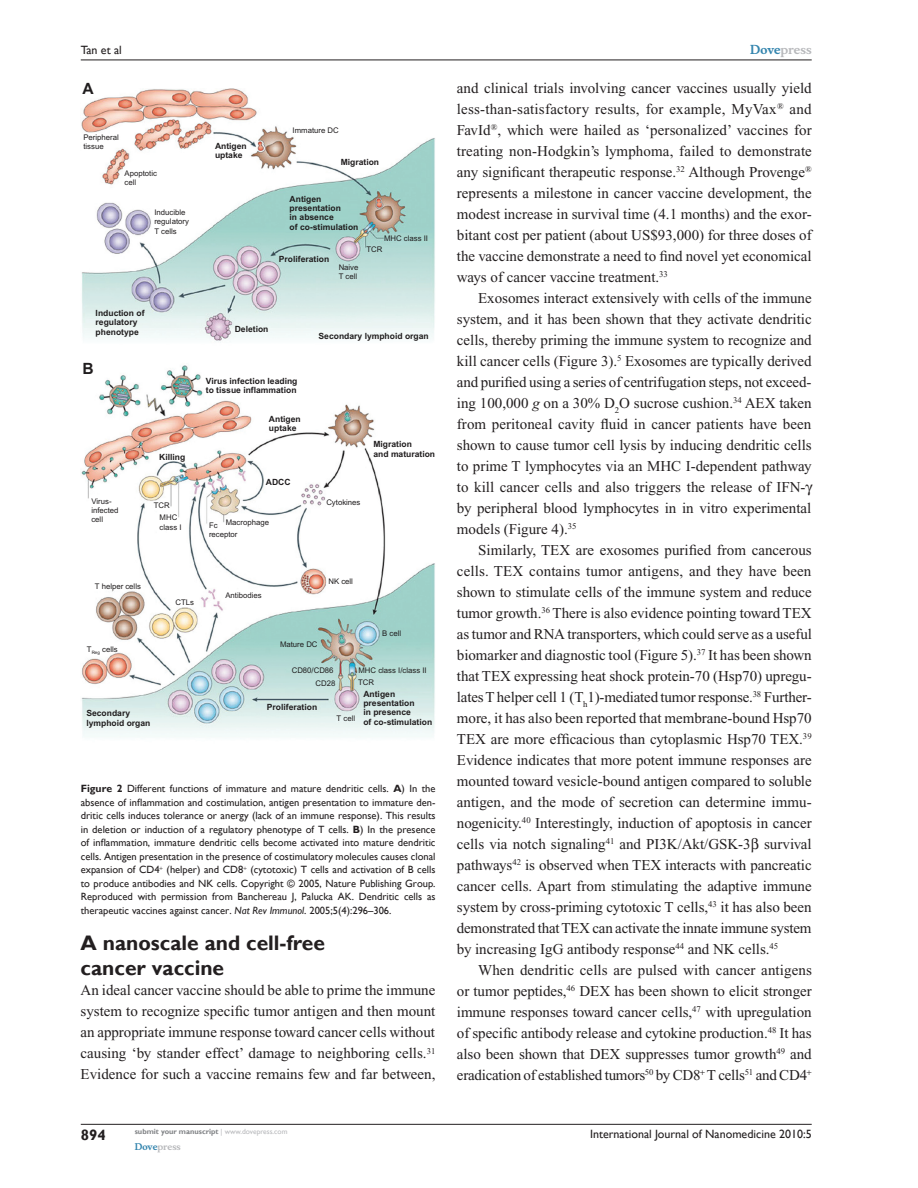
<style>
.page{position:relative;width:918px;height:1188px;background:#fff}
.page>*{position:absolute;margin:0;border:0;box-sizing:border-box;transform-origin:0 0}
.t1{font:700 21px/24px "Gill Sans";color:#231f20}
.t2{font:700 15.6px "Arial";color:#201d1e}
.t3{font:15px/21px "Times New Roman";color:#231f20;text-align:justify}
.t4{font:700 15px "Gill Sans";color:#231f20}
.t5{font:12px "Gill Sans";color:#231f20}
.t6{font:700 12px "Musee";color:#b8b9bc}
.t7{font:10.5px/13.5px "Gill Sans";color:#231f20;text-align:justify}
.t8{font:700 9px "Musee";color:#b8b9bc}
.t9{font:700 8.55px/9.3px "Arial";color:#201d1e}
.t10{font:7.8px/9.3px "Arial";color:#201d1e}
.t11{font:700 7.5px "Gill Sans";color:#808285}
.s1{font-weight:700}
.s2{font-style:italic}
.s3{font-weight:400;color:#b8b9bc}
.s4{color:#3485ae}
</style>
<div class="page">
<hr style="left:81px;top:1124px;width:731px;height:1px;background:#231f20">
<hr style="left:81px;top:60px;width:731px;height:1px;background:#231f20">
<img style="left:81px;top:89px;width:354px;height:648px">
<p class="t5" style="left:81px;top:43px;width:43px">Tan et al</p>
<p class="t2" style="left:83px;top:79px;width:13px">A</p>
<p class="t10" style="left:83px;top:132px;width:37px">Peripheral tissue</p>
<p class="t10" style="left:125px;top:168px;width:34px">Apoptotic cell</p>
<p class="t10" style="left:154px;top:208px;width:36px">Inducible regulatory<br>T cells</p>
<p class="t9" style="left:96px;top:309px;width:50px">Induction of regulatory phenotype</p>
<p class="t2" style="left:83px;top:359px;width:13px">B</p>
<p class="t9" style="left:159px;top:452px;width:28px">Killing</p>
<p class="t10" style="left:91px;top:496px;width:29px">Virus&shy;infected cell</p>
<p class="t10" style="left:160px;top:499px;width:19px;line-height:12.5px;text-indent:-6px">TCR<br>MHC</p>
<p class="t10" style="left:160px;top:522px;width:24px">class I</p>
<p class="t9" style="left:215px;top:141px;width:33px">Antigen uptake</p>
<p class="t10" style="left:293px;top:126px;width:48px">Immature DC</p>
<p class="t9" style="left:341px;top:158px;width:40px">Migration</p>
<p class="t9" style="left:290px;top:194px;width:70px">Antigen presentation<br>in absence<br>of co-stimulation</p>
<p class="t9" style="left:279px;top:254px;width:52px">Proliferation</p>
<p class="t10" style="left:339px;top:263px;width:21px">Naive<br>T cell</p>
<p class="t10" style="left:384px;top:234px;width:46px">MHC class II</p>
<p class="t10" style="left:366px;top:245px;width:17px">TCR</p>
<p class="t9" style="left:235px;top:324px;width:35px">Deletion</p>
<p class="t9" style="left:319px;top:331px;width:112px">Secondary lymphoid organ</p>
<p class="t9" style="left:206px;top:376px;width:93px">Virus infection leading to tissue inflammation</p>
<p class="t9" style="left:269px;top:414px;width:33px">Antigen uptake</p>
<p class="t9" style="left:266px;top:478px;width:26px">ADCC</p>
<p class="t10" style="left:226px;top:517px;width:45px">Macrophage</p>
<p class="t10" style="left:209px;top:520px;width:30px">Fc receptor</p>
<p class="t9" style="left:373px;top:440px;width:63px">Migration<br>and maturation</p>
<p class="t10" style="left:326px;top:498px;width:36px">Cytokines</p>
<p class="t10" style="left:95px;top:582px;width:48px">T helper cells</p>
<p class="t10" style="left:175px;top:598px;width:20px">CTLs</p>
<p class="t10" style="left:225px;top:590px;width:38px">Antibodies</p>
<p class="t10" style="left:328px;top:577px;width:26px">NK cell</p>
<p class="t10" style="left:382px;top:628px;width:20px">B cell</p>
<p class="t10" style="left:87px;top:644px;width:32px">T<sub>Reg</sub> cells</p>
<p class="t10" style="left:280px;top:639px;width:39px">Mature DC</p>
<p class="t10" style="left:292px;top:663px;width:45px;line-height:13px;text-align:right">CD80/CD86<br>CD28</p>
<p class="t10" style="left:359px;top:665px;width:70px">MHC class I/class II</p>
<p class="t10" style="left:358px;top:678px;width:17px">TCR</p>
<p class="t9" style="left:86px;top:709px;width:66px">Secondary lymphoid organ</p>
<p class="t9" style="left:267px;top:702px;width:52px">Proliferation</p>
<p class="t10" style="left:337px;top:713px;width:20px">T cell</p>
<p class="t9" style="left:363px;top:689px;width:70px">Antigen presentation<br>in presence<br>of co-stimulation</p>
<p class="t7" style="left:81px;top:782px;width:356px"><span class="s1">Figure 2</span> Different functions of immature and mature dendritic cells. <span class="s1">A</span>) In the absence of inflammation and costimulation, antigen presentation to immature den&shy;dritic cells induces tolerance or anergy (lack of an immune response). This results in deletion or induction of a regulatory phenotype of T cells. <span class="s1">B</span>) In the presence of inflammation, immature dendritic cells become activated into mature dendritic cells. Antigen presentation in the presence of costimulatory molecules causes clonal expansion of CD4 (helper) and CD8 (cytotoxic) T cells and activation of B cells to produce antibodies and NK cells. Copyright © 2005, Nature Publishing Group.<br>Reproduced with permission from Banchereau J, Palucka AK. Dendritic cells as therapeutic vaccines against cancer. <span class="s2">Nat Rev Immunol</span>. 2005;5(4):296–306.</p>
<h1 class="t1" style="left:81px;top:932px;width:246px">A nanoscale and cell-free cancer vaccine</h1>
<p class="t3" style="left:81px;top:980px;width:356px">An ideal cancer vaccine should be able to prime the immune system to recognize specific tumor antigen and then mount an appropriate immune response toward cancer cells without causing ‘by stander effect’ damage to neighboring cells.<sup>31<br></sup>Evidence for such a vaccine remains few and far between,</p>
<p class="t4" style="left:81px;top:1126px;width:26px">894</p>
<p class="t11" style="left:135px;top:1127px;width:154px">submit your manuscript <span class="s3">| www.dovepress.com</span></p>
<p class="t8" style="left:135px;top:1141px;width:48px"><span class="s4">Dove</span>press</p>
<p class="t6" style="left:750px;top:43px;width:63px"><span class="s4">Dove</span>press</p>
<p class="t3" style="left:457px;top:77px;width:357px">and clinical trials involving cancer vaccines usually yield less-than-satisfactory results, for example, MyVax<sup>®</sup> and FavId<sup>®</sup>, which were hailed as ‘personalized’ vaccines for treating non-Hodgkin’s lymphoma, failed to demonstrate any significant therapeutic response.<sup>32</sup> Although Provenge<sup>® </sup>represents a milestone in cancer vaccine development, the modest increase in survival time (4.1 months) and the exor&shy;bitant cost per patient (about US$93,000) for three doses of the vaccine demonstrate a need to find novel yet economical ways of cancer vaccine treatment.<sup>33</sup></p>
<p class="t3" style="left:457px;top:287px;width:356px;text-align:left;text-indent:21px">Exosomes interact extensively with cells of the immune system, and it has been shown that they activate dendritic cells, thereby priming the immune system to recognize and kill cancer cells (Figure 3).<sup>5</sup> Exosomes are typically derived and purified using a series of centrifugation steps, not exceed&shy;ing 100,000 <span class="s2">g</span> on a 30% D<sub>2</sub>O sucrose cushion.<sup>34</sup> AEX taken from peritoneal cavity fluid in cancer patients have been shown to cause tumor cell lysis by inducing dendritic cells to prime T lymphocytes via an MHC I-dependent pathway to kill cancer cells and also triggers the release of IFN&shy;by peripheral blood lymphocytes in in vitro experimental models (Figure 4).<sup>35</sup></p>
<p class="t3" style="left:457px;top:539px;width:357px;text-indent:21px">Similarly, TEX are exosomes purified from cancerous cells. TEX contains tumor antigens, and they have been shown to stimulate cells of the immune system and reduce tumor growth.<sup>36</sup> There is also evidence pointing toward TEX as tumor and RNA transporters, which could serve as a useful biomarker and diagnostic tool (Figure 5).<sup>37</sup> It has been shown that TEX expressing heat shock protein-70 (Hsp70) upregu&shy;lates T helper cell 1 (T<sub>h</sub>1)-mediated tumor response.<sup>38</sup> Further&shy;more, it has also been reported that membrane-bound Hsp70<br>TEX are more efficacious than cytoplasmic Hsp70 TEX.<sup>39<br></sup>Evidence indicates that more potent immune responses are mounted toward vesicle-bound antigen compared to soluble antigen, and the mode of secretion can determine immu&shy;nogenicity.<sup>40</sup> Interestingly, induction of apoptosis in cancer cells via notch signaling<sup>41</sup> and PI3K/Akt/GSK-3 survival pathways<sup>42</sup> is observed when TEX interacts with pancreatic cancer cells. Apart from stimulating the adaptive immune system by cross-priming cytotoxic T cells,<sup>43</sup> it has also been demonstrated that TEX can activate the innate immune system by increasing IgG antibody response<sup>44</sup> and NK cells.<sup>45</sup></p>
<p class="t3" style="left:457px;top:959px;width:357px;text-indent:21px">When dendritic cells are pulsed with cancer antigens or tumor peptides,<sup>46</sup> DEX has been shown to elicit stronger immune responses toward cancer cells,<sup>47</sup> with upregulation of specific antibody release and cytokine production.<sup>48</sup> It has also been shown that DEX suppresses tumor growth<sup>49</sup> and eradication of established tumors<sup>50</sup> by CD8 T cells<sup>51</sup> and CD4</p>
<p class="t5" style="left:590px;top:1127px;width:223px">International Journal of Nanomedicine 2010:5</p>
</div>
